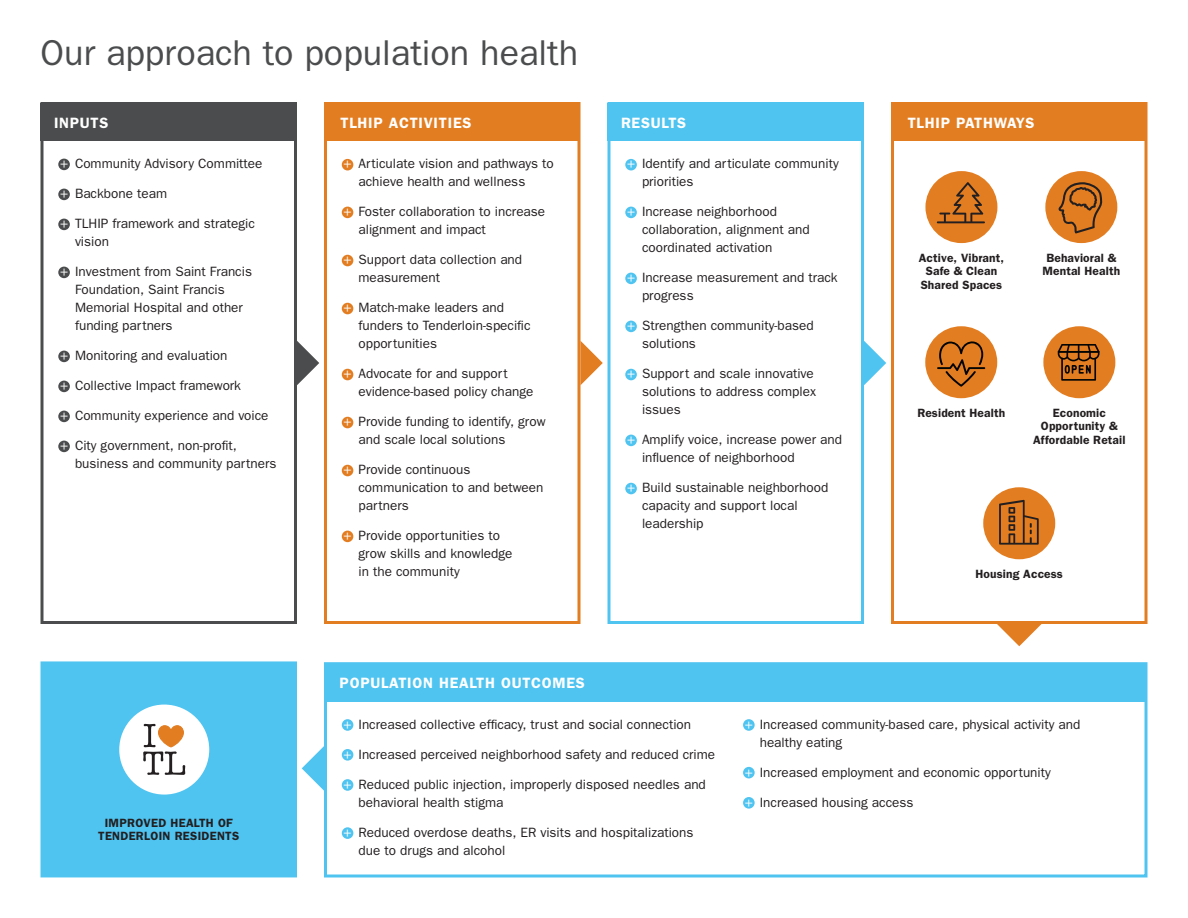
<style>
.page{position:relative;width:1188px;height:918px;background:#fff}
.page>*{position:absolute;margin:0;border:0;box-sizing:border-box;transform-origin:0 0}
._1-Body_Text{font:36px "Franklin Gothic";color:#4b4c4d}
._1-Subhead{font:600 15px "Franklin Gothic";letter-spacing:.05em;color:#fff}
.t1{font:13.5px/18px "Franklin Gothic";color:#231f20}
._3-Sm_Label_U_LC_Bd{font:600 12px/13.5px "Franklin Gothic";letter-spacing:.01em;color:#231f20;text-align:center}
.s1{color:#fff}
</style>
<div class="page">
<div style="left:342px;top:159px;width:11px;height:11px;background:#e37d21;border-radius:50%"></div>
<div style="left:342px;top:207px;width:11px;height:11px;background:#e37d21;border-radius:50%"></div>
<div style="left:342px;top:255px;width:11px;height:11px;background:#e37d21;border-radius:50%"></div>
<div style="left:342px;top:303px;width:11px;height:11px;background:#e37d21;border-radius:50%"></div>
<div style="left:342px;top:369px;width:11px;height:11px;background:#e37d21;border-radius:50%"></div>
<div style="left:342px;top:465px;width:11px;height:11px;background:#e37d21;border-radius:50%"></div>
<div style="left:342px;top:531px;width:11px;height:11px;background:#e37d21;border-radius:50%"></div>
<div style="left:342px;top:417px;width:11px;height:11px;background:#e37d21;border-radius:50%"></div>
<div style="left:743px;top:719px;width:12px;height:12px;background:#4fc4f1;border-radius:50%"></div>
<div style="left:743px;top:767px;width:12px;height:11px;background:#4fc4f1;border-radius:50%"></div>
<div style="left:743px;top:797px;width:12px;height:12px;background:#4fc4f1;border-radius:50%"></div>
<div style="left:342px;top:719px;width:11px;height:12px;background:#4fc4f1;border-radius:50%"></div>
<div style="left:342px;top:749px;width:11px;height:12px;background:#4fc4f1;border-radius:50%"></div>
<div style="left:342px;top:779px;width:11px;height:12px;background:#4fc4f1;border-radius:50%"></div>
<div style="left:342px;top:827px;width:11px;height:12px;background:#4fc4f1;border-radius:50%"></div>
<div style="left:625px;top:159px;width:12px;height:11px;background:#4fc4f1;border-radius:50%"></div>
<div style="left:625px;top:207px;width:12px;height:11px;background:#4fc4f1;border-radius:50%"></div>
<div style="left:625px;top:273px;width:12px;height:11px;background:#4fc4f1;border-radius:50%"></div>
<div style="left:625px;top:321px;width:12px;height:11px;background:#4fc4f1;border-radius:50%"></div>
<div style="left:625px;top:369px;width:12px;height:11px;background:#4fc4f1;border-radius:50%"></div>
<div style="left:625px;top:483px;width:12px;height:11px;background:#4fc4f1;border-radius:50%"></div>
<div style="left:625px;top:435px;width:12px;height:11px;background:#4fc4f1;border-radius:50%"></div>
<div style="left:58px;top:159px;width:12px;height:11px;background:#4b4c4d;border-radius:50%"></div>
<div style="left:58px;top:189px;width:12px;height:11px;background:#4b4c4d;border-radius:50%"></div>
<div style="left:58px;top:219px;width:12px;height:11px;background:#4b4c4d;border-radius:50%"></div>
<div style="left:58px;top:267px;width:12px;height:11px;background:#4b4c4d;border-radius:50%"></div>
<div style="left:58px;top:351px;width:12px;height:11px;background:#4b4c4d;border-radius:50%"></div>
<div style="left:58px;top:381px;width:12px;height:11px;background:#4b4c4d;border-radius:50%"></div>
<div style="left:58px;top:411px;width:12px;height:11px;background:#4b4c4d;border-radius:50%"></div>
<div style="left:58px;top:441px;width:12px;height:11px;background:#4b4c4d;border-radius:50%"></div>
<div style="left:40px;top:102px;width:257px;height:522px;border:3px solid #4b4c4d"></div>
<div style="left:40px;top:661px;width:257px;height:216px;background:#4fc4f1;border:3px solid #4fc4f1"></div>
<div style="left:324px;top:102px;width:256px;height:522px;border:3px solid #e37d21"></div>
<div style="left:608px;top:102px;width:256px;height:522px;border:3px solid #4fc4f1"></div>
<div style="left:40px;top:104px;width:254px;height:37px;background:#4b4c4d"></div>
<div style="left:327px;top:104px;width:251px;height:37px;background:#e37d21"></div>
<div style="left:608px;top:104px;width:256px;height:37px;background:#4fc4f1"></div>
<div style="left:894px;top:104px;width:251px;height:37px;background:#e37d21"></div>
<svg style="left:297px;top:341px;width:22px;height:44px"></svg>
<svg style="left:864px;top:341px;width:22px;height:44px"></svg>
<svg style="left:997px;top:624px;width:45px;height:22px"></svg>
<svg style="left:580px;top:341px;width:23px;height:44px"></svg>
<div style="left:891px;top:102px;width:257px;height:522px;border:3px solid #e37d21"></div>
<svg style="left:302px;top:746px;width:22px;height:45px"></svg>
<div style="left:324px;top:662px;width:824px;height:216px;border:3px solid #4fc4f1"></div>
<div style="left:326px;top:664px;width:819px;height:38px;background:#4fc4f1"></div>
<div style="left:925px;top:171px;width:72px;height:72px;background:#e37d21;border-radius:50%"></div>
<svg style="left:937px;top:182px;width:48px;height:41px"></svg>
<div style="left:1045px;top:171px;width:72px;height:72px;background:#e37d21;border-radius:50%"></div>
<svg style="left:1058px;top:182px;width:45px;height:51px"></svg>
<div style="left:925px;top:326px;width:72px;height:72px;background:#e37d21;border-radius:50%"></div>
<svg style="left:937px;top:341px;width:48px;height:46px"></svg>
<div style="left:1043px;top:326px;width:72px;height:72px;background:#e37d21;border-radius:50%"></div>
<svg style="left:1058px;top:344px;width:42px;height:37px"></svg>
<div style="left:983px;top:487px;width:72px;height:72px;background:#e37d21;border-radius:50%"></div>
<svg style="left:999px;top:500px;width:40px;height:45px"></svg>
<div style="left:119px;top:705px;width:90px;height:90px;background:#fff;border-radius:50%"></div>
<svg style="left:143px;top:724px;width:42px;height:51px"></svg>
<p class="_1-Body_Text" style="left:40px;top:32px;width:539px">Our approach to population health</p>
<p class="_1-Subhead" style="left:54px;top:114px;width:56px">INPUTS</p>
<p class="_1-Subhead" style="left:340px;top:114px;width:132px">TLHIP ACTIVITIES</p>
<p class="_1-Subhead" style="left:621px;top:114px;width:67px">RESULTS</p>
<p class="_1-Subhead" style="left:908px;top:114px;width:128px">TLHIP PATHWAYS</p>
<p class="t1" style="left:60px;top:154px;width:204px"><span class="s1">+</span> Community Advisory Committee</p>
<p class="t1" style="left:60px;top:184px;width:109px"><span class="s1">+</span> Backbone team</p>
<p class="t1" style="left:75px;top:214px;width:181px;text-indent:-15px"><span class="s1">+</span> TLHIP framework and strategic vision</p>
<p class="t1" style="left:75px;top:262px;width:179px;text-indent:-15px"><span class="s1">+</span> Investment from Saint Francis<br>Foundation, Saint Francis<br>Memorial Hospital and other funding partners</p>
<p class="t1" style="left:60px;top:346px;width:169px"><span class="s1">+</span> Monitoring and evaluation</p>
<p class="t1" style="left:60px;top:376px;width:183px"><span class="s1">+</span> Collective Impact framework</p>
<p class="t1" style="left:60px;top:406px;width:210px"><span class="s1">+</span> Community experience and voice</p>
<p class="t1" style="left:75px;top:436px;width:203px;text-indent:-15px"><span class="s1">+</span> City government, non-profit, business and community partners</p>
<p class="_3-Sm_Label_U_LC_Bd" style="left:98px;top:816px;width:143px">IMPROVED HEALTH OF<br>TENDERLOIN RESIDENTS</p>
<p class="t1" style="left:358px;top:154px;width:197px;text-indent:-15px"><span class="s1">+</span> Articulate vision and pathways to achieve health and wellness</p>
<p class="t1" style="left:358px;top:202px;width:188px;text-indent:-15px"><span class="s1">+</span> Foster collaboration to increase alignment and impact</p>
<p class="t1" style="left:358px;top:250px;width:165px;text-indent:-15px"><span class="s1">+</span> Support data collection and measurement</p>
<p class="t1" style="left:358px;top:298px;width:174px;text-indent:-15px"><span class="s1">+</span> Match-make leaders and funders to Tenderloin-specific opportunities</p>
<p class="t1" style="left:358px;top:364px;width:176px;text-indent:-15px"><span class="s1">+</span> Advocate for and support evidence-based policy change</p>
<p class="t1" style="left:358px;top:412px;width:189px;text-indent:-15px"><span class="s1">+</span> Provide funding to identify, grow and scale local solutions</p>
<p class="t1" style="left:358px;top:460px;width:186px;text-indent:-15px"><span class="s1">+</span> Provide continuous communication to and between partners</p>
<p class="t1" style="left:358px;top:526px;width:156px;text-indent:-15px"><span class="s1">+</span> Provide opportunities to grow skills and knowledge in the community</p>
<p class="_1-Subhead" style="left:340px;top:674px;width:247px">POPULATION HEALTH OUTCOMES</p>
<p class="t1" style="left:642px;top:154px;width:198px;text-indent:-15px"><span class="s1">+</span> Identify and articulate community priorities</p>
<p class="t1" style="left:642px;top:202px;width:169px;text-indent:-15px"><span class="s1">+</span> Increase neighborhood collaboration, alignment and coordinated activation</p>
<p class="t1" style="left:642px;top:268px;width:197px;text-indent:-15px"><span class="s1">+</span> Increase measurement and track progress</p>
<p class="t1" style="left:642px;top:316px;width:173px;text-indent:-15px"><span class="s1">+</span> Strengthen community-based solutions</p>
<p class="t1" style="left:642px;top:364px;width:176px;text-indent:-15px"><span class="s1">+</span> Support and scale innovative solutions to address complex issues</p>
<p class="t1" style="left:642px;top:430px;width:201px;text-indent:-15px"><span class="s1">+</span> Amplify voice, increase power and influence of neighborhood</p>
<p class="t1" style="left:642px;top:478px;width:188px;text-indent:-15px"><span class="s1">+</span> Build sustainable neighborhood capacity and support local leadership</p>
<p class="_3-Sm_Label_U_LC_Bd" style="left:919px;top:251px;width:87px">Active, Vibrant,<br>Safe &amp; Clean<br>Shared Spaces</p>
<p class="_3-Sm_Label_U_LC_Bd" style="left:1042px;top:251px;width:79px">Behavioral &amp;<br>Mental Health</p>
<p class="_3-Sm_Label_U_LC_Bd" style="left:917px;top:406px;width:89px">Resident Health</p>
<p class="_3-Sm_Label_U_LC_Bd" style="left:1033px;top:406px;width:94px">Economic<br>Opportunity &amp;<br>Affordable Retail</p>
<p class="_3-Sm_Label_U_LC_Bd" style="left:976px;top:567px;width:89px">Housing Access</p>
<p class="t1" style="left:344px;top:715px;width:349px"><span class="s1">+</span> Increased collective efficacy, trust and social connection</p>
<p class="t1" style="left:344px;top:745px;width:373px"><span class="s1">+</span> Increased perceived neighborhood safety and reduced crime</p>
<p class="t1" style="left:358px;top:775px;width:349px;text-indent:-15px"><span class="s1">+</span> Reduced public injection, improperly disposed needles and behavioral health stigma</p>
<p class="t1" style="left:358px;top:823px;width:337px;text-indent:-15px"><span class="s1">+</span> Reduced overdose deaths, ER visits and hospitalizations due to drugs and alcohol</p>
<p class="t1" style="left:760px;top:715px;width:322px;text-indent:-15px"><span class="s1">+</span> Increased community-based care, physical activity and healthy eating</p>
<p class="t1" style="left:745px;top:763px;width:308px"><span class="s1">+</span> Increased employment and economic opportunity</p>
<p class="t1" style="left:745px;top:793px;width:170px"><span class="s1">+</span> Increased housing access</p>
</div>
